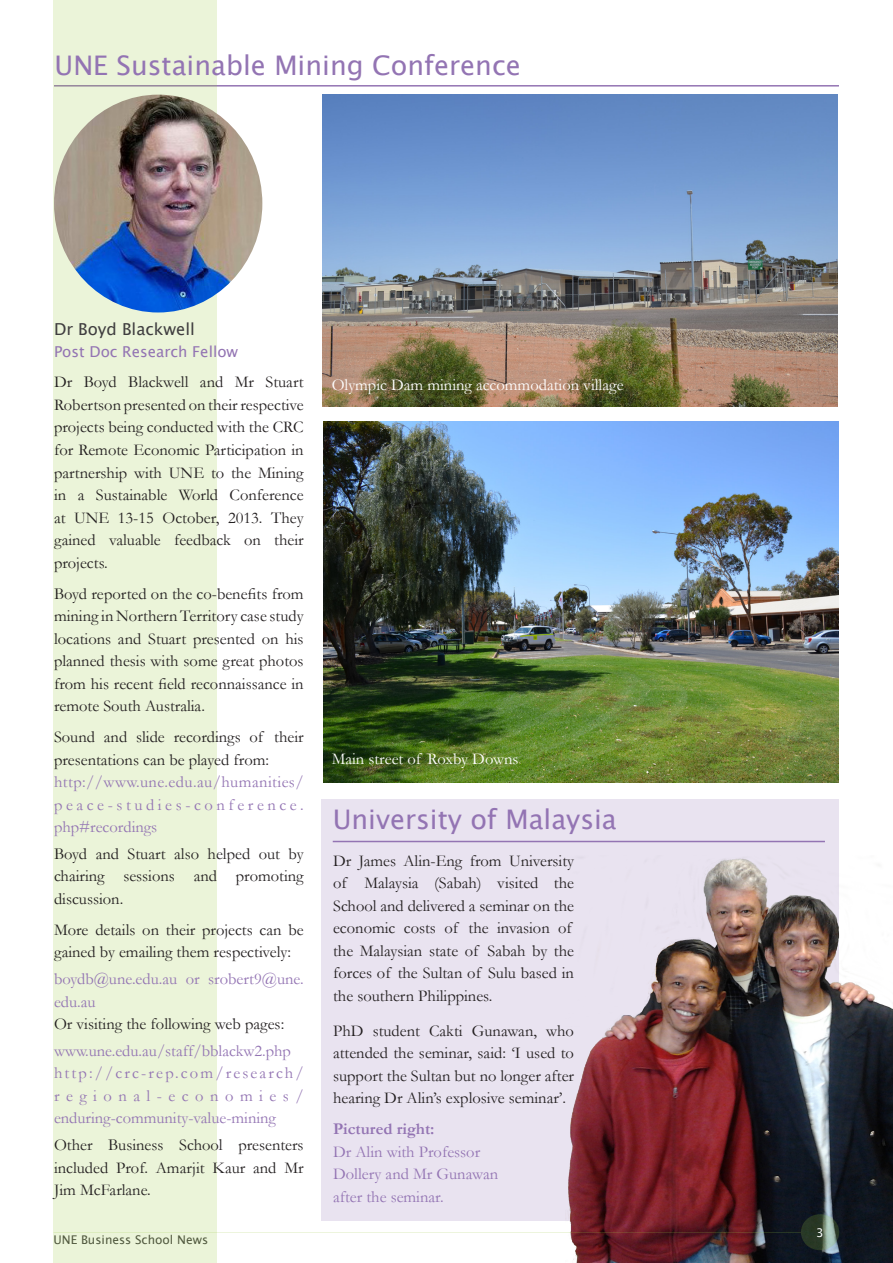
<style>
.page{position:relative;width:893px;height:1263px;background:#fff}
.page>*{position:absolute;margin:0;border:0;box-sizing:border-box;transform-origin:0 0}
.Heading_1{font:27px "Lucida Sans Unicode";color:#9374b3}
.Text{font:16.5px/22.5px "Garamond";color:#231f20;text-align:justify}
.Text-2{font:16.5px/22.5px "Garamond";color:#9374b3;text-align:justify}
.Text-3{font:16.5px "Garamond";color:#fff}
.t1{font:16.5px "Lucida Sans Unicode";color:#3f3d3f}
.Text-4{font:700 16.5px "Garamond";color:#9374b3}
.t2{font:15px "Lucida Sans Unicode";color:#9374b3}
.t3{font:12px "Lucida Sans Unicode";color:#3f3d3f}
.t4{font:12px "Lucida Sans Unicode";color:#fff}
</style>
<div class="page">
<hr style="left:54px;top:85px;width:785px;height:2px;background:#9374b3">
<div style="left:322px;top:799px;width:517px;height:422px;background:#e9e3f0"></div>
<img style="left:568px;top:858px;width:325px;height:405px">
<div style="left:54px;top:0;width:162px;height:1263px;background:#ebf4d9"></div>
<img style="left:54px;top:95px;width:208px;height:217px">
<img style="left:323px;top:94px;width:515px;height:312px">
<img style="left:323px;top:422px;width:516px;height:360px">
<hr style="left:333px;top:841px;width:492px;height:1px;background:#9374b3">
<hr style="left:54px;top:1232px;width:747px;height:1px;background:#9bcb40">
<svg style="left:801px;top:1214px;width:38px;height:36px"></svg>
<p class="Heading_1" style="left:55px;top:44px;width:468px">UNE Sustainable Mining Conference</p>
<p class="t1" style="left:54px;top:316px;width:143px">Dr Boyd Blackwell</p>
<p class="t2" style="left:54px;top:340px;width:186px">Post Doc Research Fellow</p>
<p class="Text" style="left:54px;top:371px;width:251px">Dr Boyd Blackwell and Mr Stuart Robertson presented on their respective projects being conducted with the CRC for Remote Economic Participation in partnership with UNE to the Mining in a Sustainable World Conference at UNE 13-15 October, 2013. They gained valuable feedback on their projects.</p>
<p class="Text" style="left:54px;top:582px;width:251px">Boyd reported on the co-benefits from mining in Northern Territory case study locations and Stuart presented on his planned thesis with some great photos from his recent field reconnaissance in remote South Australia.</p>
<p class="Text" style="left:54px;top:725px;width:251px">Sound and slide recordings of their presentations can be played from:</p>
<p class="Text-2" style="left:54px;top:770px;width:251px">http://www.une.edu.au/humanities/ peace-studies-conference. php#recordings</p>
<p class="Text" style="left:54px;top:842px;width:251px">Boyd and Stuart also helped out by chairing sessions and promoting discussion.</p>
<p class="Text" style="left:54px;top:918px;width:251px">More details on their projects can be gained by emailing them respectively:</p>
<p class="Text-2" style="left:54px;top:967px;width:251px">boydb@une.edu.au or srobert9@une. edu.au</p>
<p class="Text" style="left:54px;top:1012px;width:232px">Or visiting the following web pages:</p>
<p class="Text-2" style="left:54px;top:1039px;width:239px">www.une.edu.au/staff/bblackw2.php</p>
<p class="Text-2" style="left:54px;top:1061px;width:251px">http://crc-rep.com/research/ regional-economies/ enduring-community-value-mining</p>
<p class="Text" style="left:54px;top:1133px;width:251px">Other Business School presenters included Prof. Amarjit Kaur and Mr Jim McFarlane.</p>
<p class="t3" style="left:54px;top:1230px;width:156px">UNE Business School News</p>
<p class="Text-3" style="left:332px;top:374px;width:293px">Olympic Dam mining accommodation village</p>
<p class="Text-3" style="left:332px;top:748px;width:188px">Main street of Roxby Downs</p>
<p class="Heading_1" style="left:333px;top:798px;width:286px">University of Malaysia</p>
<p class="Text" style="left:333px;top:849px;width:242px;text-align:left">Dr James Alin-Eng from University of Malaysia (Sabah) visited the School and delivered a seminar on the economic costs of the invasion of the Malaysian state of Sabah by the forces of the Sultan of Sulu based in the southern Philippines.</p>
<p class="Text" style="left:333px;top:1019px;width:242px">PhD student Cakti Gunawan, who attended the seminar, said: ‘I used to support the Sultan but no longer after hearing Dr Alin’s explosive seminar’.</p>
<p class="Text-4" style="left:333px;top:1118px;width:103px">Pictured right:</p>
<p class="Text-2" style="left:333px;top:1140px;width:149px">Dr Alin with Professor</p>
<p class="Text-2" style="left:333px;top:1162px;width:167px">Dollery and Mr Gunawan</p>
<p class="Text-2" style="left:333px;top:1185px;width:112px">after the seminar.</p>
<p class="t4" style="left:816px;top:1223px;width:9px">3</p>
</div>
